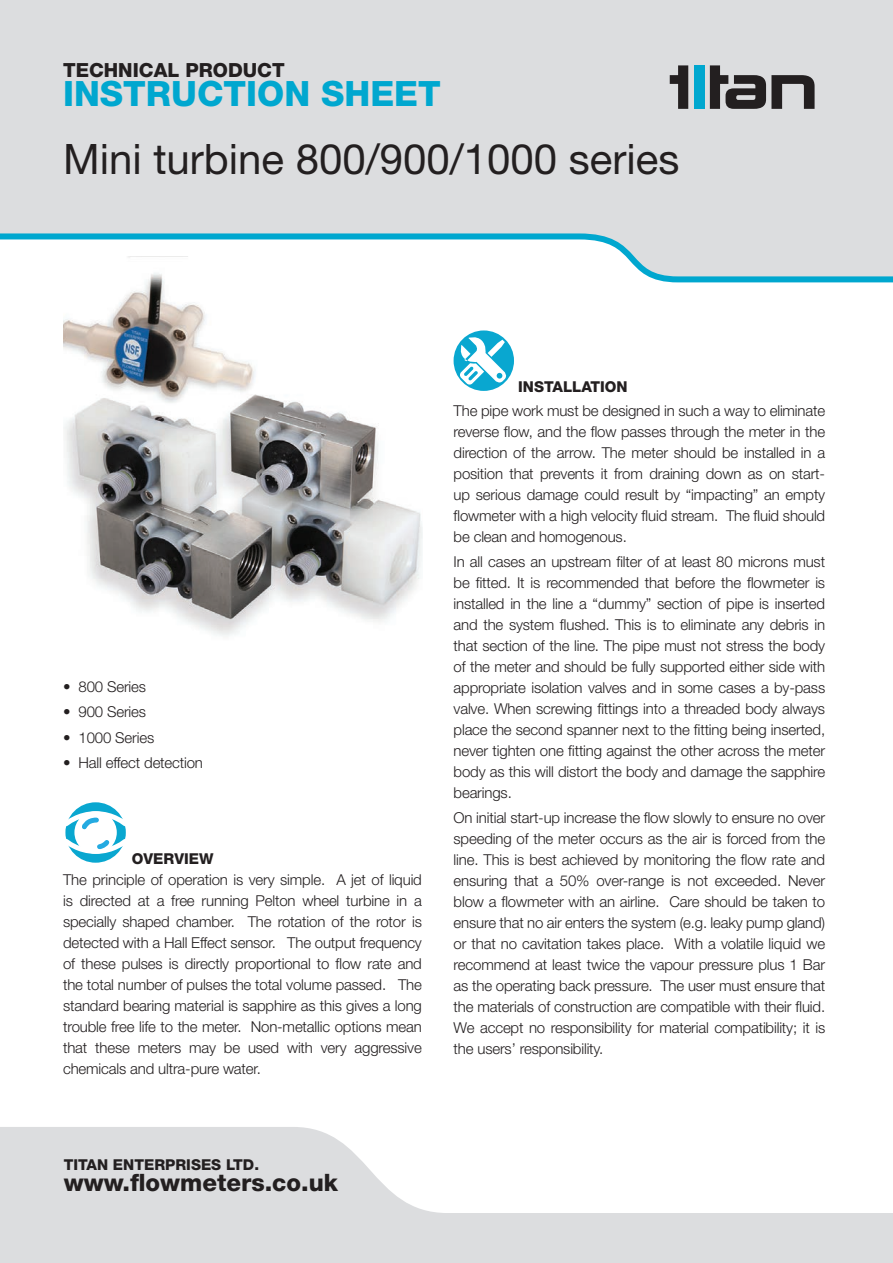
<style>
.page{position:relative;width:893px;height:1263px;background:#fff}
.page>*{position:absolute;margin:0;border:0;box-sizing:border-box;transform-origin:0 0}
.t1{font:42px "Helvetica Neue";color:#231f20}
.t2{font:800 34.95px "Helvetica Neue";color:#00a7cf}
.t3{font:800 24px "Helvetica Neue";color:#231f20}
.t4{font:800 19.5px "Helvetica Neue";color:#231f20}
.t5{font:300 15px/21px "Helvetica Neue";letter-spacing:-.01em;color:#231f20;text-align:justify}
.t6{font:800 15px "Helvetica Neue";color:#231f20}
</style>
<div class="page">
<img style="left:64px;top:285px;width:359px;height:351px">
<div style="left:454px;top:330px;width:60px;height:61px;background:#09a7d0;border-radius:50%"></div>
<svg style="left:459px;top:335px;width:49px;height:50px"></svg>
<svg style="left:0;top:1127px;width:893px;height:136px;fill:#dcdddf"></svg>
<div style="left:65px;top:802px;width:61px;height:61px;background:#09a7d0;border-radius:50%"></div>
<svg style="left:65px;top:809px;width:61px;height:47px"></svg>
<svg style="left:0;top:0;width:893px;height:285px;background:#dbdfe2"></svg>
<div style="left:694px;top:65px;width:10px;height:44px;background:#00a7cf"></div>
<svg style="left:670px;top:65px;width:18px;height:44px"></svg>
<svg style="left:710px;top:65px;width:105px;height:44px;background:#7b7a7b"></svg>
<p class="t4" style="left:63px;top:58px;width:223px">TECHNICAL PRODUCT</p>
<p class="t2" style="left:63px;top:73px;width:379px">INSTRUCTION SHEET</p>
<p class="t1" style="left:63px;top:134px;width:618px">Mini turbine 800/900/1000 series</p>
<p class="t5" style="left:63px;top:676px;width:84px">• 800 Series</p>
<p class="t5" style="left:63px;top:701px;width:84px">• 900 Series</p>
<p class="t5" style="left:63px;top:726px;width:93px">• 1000 Series</p>
<p class="t5" style="left:63px;top:752px;width:141px">• Hall effect detection</p>
<p class="t6" style="left:132px;top:849px;width:83px">OVERVIEW</p>
<p class="t5" style="left:63px;top:869px;width:360px">The principle of operation is very simple. A jet of liquid is directed at a free running Pelton wheel turbine in a specially shaped chamber. The rotation of the rotor is detected with a Hall Effect sensor. The output frequency of these pulses is directly proportional to flow rate and the total number of pulses the total volume passed. The standard bearing material is sapphire as this gives a long trouble free life to the meter. Non-metallic options mean that these meters may be used with very aggressive chemicals and ultra-pure water.</p>
<p class="t6" style="left:518px;top:378px;width:111px">INSTALLATION</p>
<p class="t5" style="left:454px;top:400px;width:373px">The pipe work must be designed in such a way to eliminate reverse flow, and the flow passes through the meter in the direction of the arrow. The meter should be installed in a position that prevents it from draining down as on start&shy;up serious damage could result by “impacting” an empty flowmeter with a high velocity fluid stream. The fluid should be clean and homogenous.</p>
<p class="t5" style="left:454px;top:551px;width:373px">In all cases an upstream filter of at least 80 microns must be fitted. It is recommended that before the flowmeter is installed in the line a “dummy” section of pipe is inserted and the system flushed. This is to eliminate any debris in that section of the line. The pipe must not stress the body of the meter and should be fully supported either side with appropriate isolation valves and in some cases a by-pass valve. When screwing fittings into a threaded body always place the second spanner next to the fitting being inserted, never tighten one fitting against the other across the meter body as this will distort the body and damage the sapphire bearings.</p>
<p class="t5" style="left:454px;top:807px;width:373px">On initial start-up increase the flow slowly to ensure no over speeding of the meter occurs as the air is forced from the line. This is best achieved by monitoring the flow rate and ensuring that a 50% over-range is not exceeded. Never blow a flowmeter with an airline. Care should be taken to ensure that no air enters the system (e.g. leaky pump gland) or that no cavitation takes place. With a volatile liquid we recommend at least twice the vapour pressure plus 1 Bar as the operating back pressure. The user must ensure that the materials of construction are compatible with their fluid.<br>We accept no responsibility for material compatibility; it is the users’ responsibility.</p>
<p class="t6" style="left:64px;top:1156px;width:197px">TITAN ENTERPRISES LTD.</p>
<p class="t3" style="left:64px;top:1168px;width:276px">www.flowmeters.co.uk</p>
</div>
